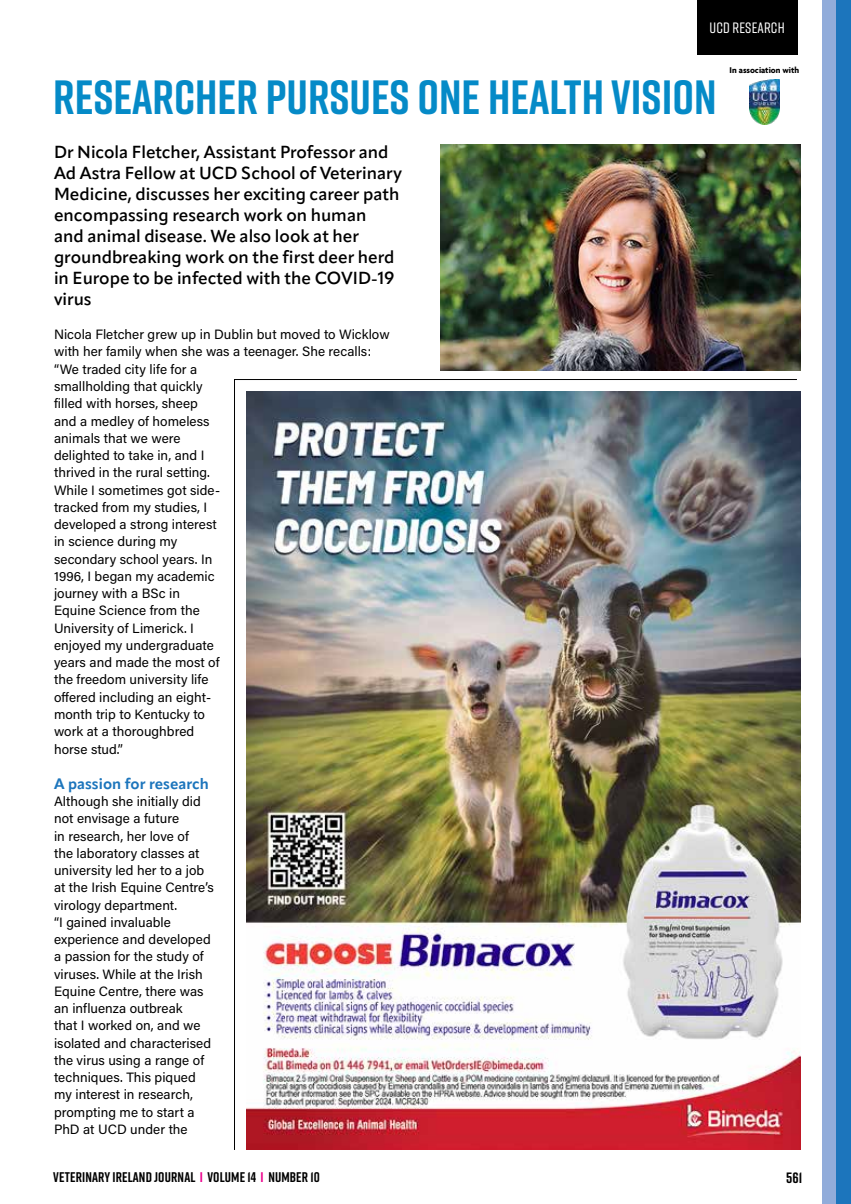
<style>
.page{position:relative;width:851px;height:1204px;background:#fff}
.page>*{position:absolute;margin:0;border:0;box-sizing:border-box;transform-origin:0 0}
.t1{font:700 48px "Rift";color:#058ac7}
.t2{font:600 17.25px/21px "Apparat";color:#000}
.t3{font:700 15px "Apparat";color:#1c75bc}
.t4{font:500 15px "Rift";letter-spacing:.01em;color:#fff}
.t5{font:700 15px "Rift";color:#000}
.t6{font:700 13.95px "Rift";letter-spacing:.01em;color:#000}
.t7{font:13.5px/17.2px "Acumin Pro";letter-spacing:.005em;color:#000}
.t8{font:700 9px "Agenda";color:#000}
.s1{color:#ec008c}
</style>
<div class="page">
<div style="left:696px;top:0;width:101px;height:54px;background:#000"></div>
<div style="left:822px;top:0;width:28px;height:1203px;background:#91acda"></div>
<div style="left:836px;top:0;width:14px;height:1203px;background:#1c75bc"></div>
<img style="left:749px;top:79px;width:30px;height:45px">
<img style="left:440px;top:145px;width:360px;height:225px">
<img style="left:234px;top:379px;width:563px;height:771px">
<p class="t4" style="left:709px;top:17px;width:77px">UCD RESEARCH</p>
<h1 class="t1" style="left:53px;top:63px;width:665px">RESEARCHER PURSUES ONE HEALTH VISION</h1>
<p class="t2" style="left:54px;top:141px;width:349px">Dr Nicola Fletcher, Assistant Professor and Ad Astra Fellow at UCD School of Veterinary Medicine, discusses her exciting career path encompassing research work on human<br>and animal disease. We also look at her groundbreaking work on the first deer herd in Europe to be infected with the COVID-19 virus</p>
<p class="t7" style="left:54px;top:325px;width:337px">Nicola Fletcher grew up in Dublin but moved to Wicklow with her family when she was a teenager. She recalls: “We traded city life for a<br>smallholding that quickly<br>filled with horses, sheep<br>and a medley of homeless<br>animals that we were<br>delighted to take in, and I<br>thrived in the rural setting.<br>While I sometimes got side-<br>tracked from my studies, I<br>developed a strong interest<br>in science during my<br>secondary school years. In<br>1996, I began my academic<br>journey with a BSc in<br>Equine Science from the<br>University of Limerick. I<br>enjoyed my undergraduate<br>years and made the most of<br>the freedom university life<br>offered including an eight-<br>month trip to Kentucky to<br>work at a thoroughbred<br>horse stud.”</p>
<p class="t3" style="left:54px;top:774px;width:156px">A passion for research</p>
<p class="t7" style="left:54px;top:792px;width:161px">Although she initially did not envisage a future<br>in research, her love of<br>the laboratory classes at university led her to a job at the Irish Equine Centre’s virology department.<br>“I gained invaluable experience and developed a passion for the study of viruses. While at the Irish<br>Equine Centre, there was an influenza outbreak<br>that I worked on, and we isolated and characterised the virus using a range of techniques. This piqued my interest in research, prompting me to start a<br>PhD at UCD under the</p>
<p class="t6" style="left:53px;top:1167px;width:268px">VETERINARY IRELAND JOURNAL <span class="s1">I</span> VOLUME 14 <span class="s1">I</span> NUMBER 10</p>
<p class="t8" style="left:729px;top:65px;width:71px">In association with</p>
<p class="t5" style="left:786px;top:1166px;width:17px">561</p>
</div>
